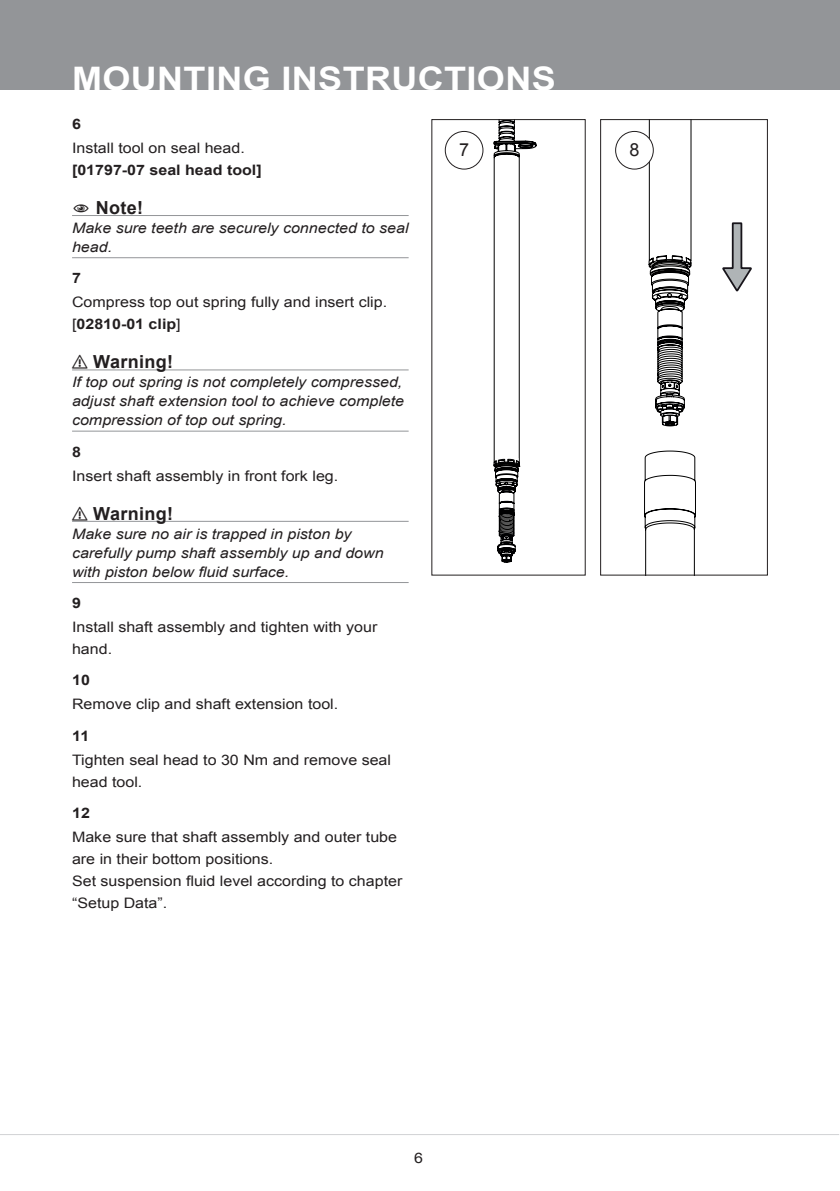
<style>
.page{position:relative;width:840px;height:1191px;background:#fff}
.page>*{position:absolute;margin:0;border:0;box-sizing:border-box;transform-origin:0 0}
.t1{font:700 32.4px "Arial";letter-spacing:.01em;color:#fff;scale:1.11 1}
.t2{font:700 18px "Arial";color:#231f20}
.t3{font:18px "Arial";color:#231f20}
.t4{font:14.4px/22px "Arial";color:#231f20;scale:1.11 1}
.t5{font:italic 14.4px/19px "Arial";color:#231f20;scale:1.11 1}
.t6{font:700 14.4px "Arial";color:#231f20;scale:1.11 1}
.s1{font-weight:700}
</style>
<div class="page">
<div style="left:0;top:0;width:839px;height:90px;background:#939598"></div>
<hr style="left:0;top:1134px;width:838px;height:1px;background:#d1d2d4">
<svg style="left:722px;top:222px;width:29px;height:70px"></svg>
<svg style="left:643px;top:121px;width:53px;height:452px"></svg>
<div style="left:599px;top:119px;width:168px;height:456px;border:1px solid #231f20"></div>
<hr style="left:72px;top:215px;width:336px;height:1px;background:#939598">
<hr style="left:72px;top:257px;width:336px;height:1px;background:#939598">
<hr style="left:72px;top:369px;width:336px;height:1px;background:#939598">
<hr style="left:72px;top:431px;width:336px;height:1px;background:#939598">
<hr style="left:72px;top:521px;width:336px;height:1px;background:#939598">
<hr style="left:72px;top:582px;width:336px;height:1px;background:#939598">
<div style="left:444px;top:131px;width:39px;height:39px;border:1px solid #231f20;border-radius:50%"></div>
<div style="left:615px;top:131px;width:38px;height:38px;background:#fff;border-radius:50%"></div>
<div style="left:614px;top:131px;width:39px;height:39px;border:1px solid #231f20;border-radius:50%"></div>
<svg style="left:493px;top:121px;width:43px;height:441px"></svg>
<h1 class="t1" style="left:72px;top:57px;width:437px">MOUNTING INSTRUCTIONS</h1>
<p class="t6" style="left:72px;top:114px;width:10px">6</p>
<p class="t4" style="left:72px;top:137px;width:157px">Install tool on seal head.</p>
<p class="t6" style="left:72px;top:160px;width:172px">[01797-07 SEAL HEAD TOOL]</p>
<p class="t2" style="left:109px;top:195px;width:36px">NOT E!</p>
<p class="t5" style="left:72px;top:218px;width:304px">Make sure teeth are securely connected to seal head.</p>
<p class="t6" style="left:72px;top:268px;width:10px">7</p>
<p class="t4" style="left:72px;top:291px;width:285px">Compress top out spring fully and insert clip. [<span class="s1">02810-01 CLIP</span>]</p>
<p class="t2" style="left:72px;top:350px;width:47px">⚠ WARNING!</p>
<p class="t5" style="left:72px;top:373px;width:300px">If top out spring is not completely compressed, adjust shaft extension tool to achieve complete compression of top out spring.</p>
<p class="t6" style="left:72px;top:442px;width:10px">8</p>
<p class="t4" style="left:72px;top:464px;width:241px">Insert shaft assembly in front fork leg.</p>
<p class="t2" style="left:72px;top:501px;width:47px">⚠ WARNING!</p>
<p class="t5" style="left:72px;top:524px;width:282px">Make sure no air is trapped in piston by carefully pump shaft assembly up and down with piston below fluid surface.</p>
<p class="t6" style="left:72px;top:593px;width:10px">9</p>
<p class="t4" style="left:72px;top:616px;width:276px">Install shaft assembly and tighten with your hand.</p>
<p class="t6" style="left:72px;top:670px;width:18px">10</p>
<p class="t4" style="left:72px;top:693px;width:241px">Remove clip and shaft extension tool.</p>
<p class="t6" style="left:72px;top:726px;width:17px">11</p>
<p class="t4" style="left:72px;top:749px;width:289px">Tighten seal head to 30 Nm and remove seal head tool.</p>
<p class="t6" style="left:72px;top:803px;width:18px">12</p>
<p class="t4" style="left:72px;top:826px;width:299px">Make sure that shaft assembly and outer tube are in their bottom positions.<br>Set suspension fluid level according to chapter “Setup Data”.</p>
<p class="t3" style="left:459px;top:138px;width:12px">7</p>
<p class="t3" style="left:629px;top:138px;width:12px">8</p>
<p class="t4" style="left:414px;top:1147px;width:10px">6</p>
</div>
